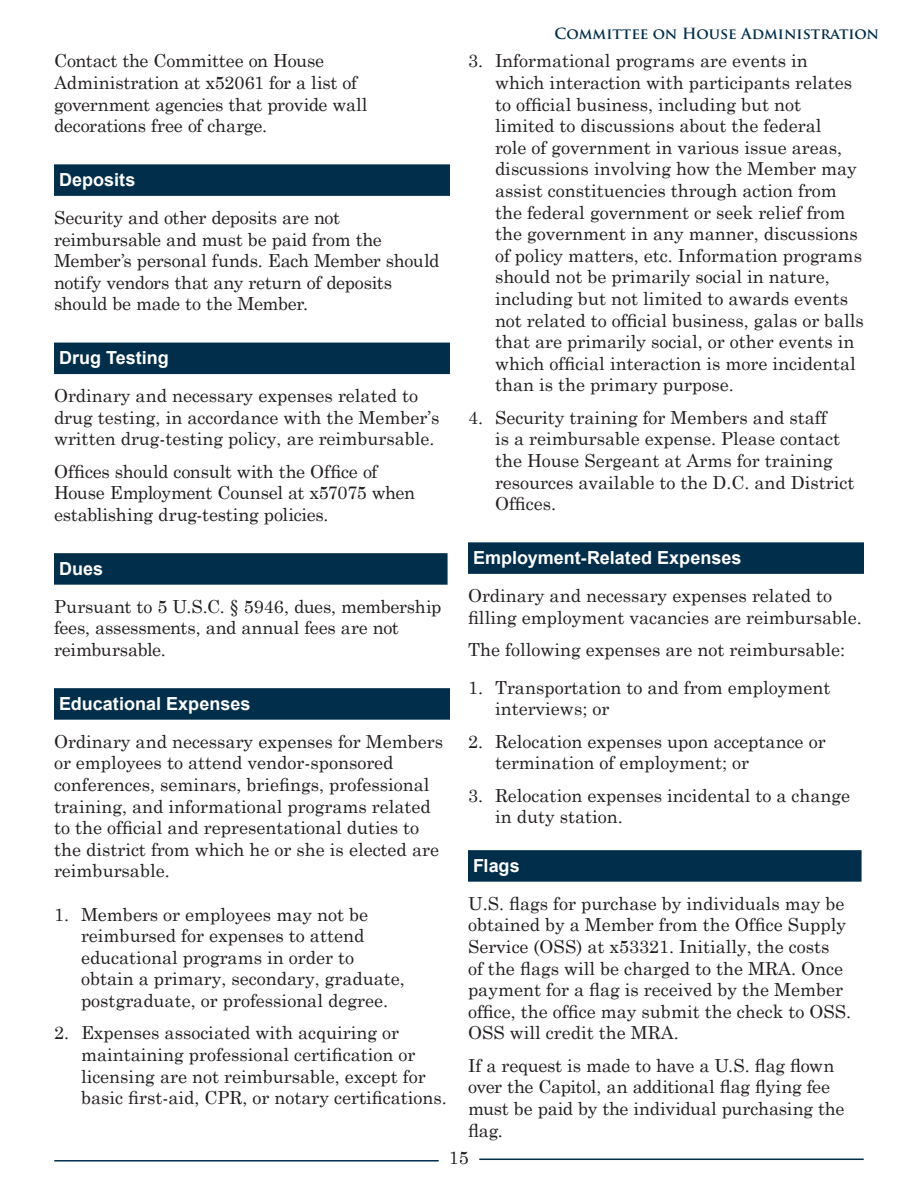
<style>
.page{position:relative;width:918px;height:1188px;background:#fff}
.page>*{position:absolute;margin:0;border:0;box-sizing:border-box;transform-origin:0 0}
.BODY_TEXT{font:18px/21.6px "Century Schoolbook";color:#231f20}
.BODY_TEXT-2{font:18px/21.6px "Century Schoolbook";letter-spacing:-.02em;color:#231f20}
._2_0_Subhead_Banner{font:700 18px "Arial";color:#fff}
.t1{font:700 15px "Trajan Pro";color:#002e4b}
</style>
<div class="page">
<hr style="left:54px;top:1160px;width:385px;height:2px;background:#002e4b">
<hr style="left:479px;top:1159px;width:385px;height:1px;background:#002e4b">
<div style="left:54px;top:164px;width:396px;height:32px;background:#002e4b"></div>
<div style="left:54px;top:343px;width:396px;height:31px;background:#002e4b"></div>
<div style="left:54px;top:553px;width:394px;height:32px;background:#002e4b"></div>
<div style="left:54px;top:688px;width:396px;height:32px;background:#002e4b"></div>
<div style="left:468px;top:542px;width:396px;height:32px;background:#002e4b"></div>
<div style="left:468px;top:850px;width:394px;height:32px;background:#002e4b"></div>
<p class="BODY_TEXT" style="left:54px;top:50px;width:315px">Contact the Committee on House Administration at x52061 for a list of government agencies that provide wall decorations free of charge.</p>
<p class="_2_0_Subhead_Banner" style="left:59px;top:168px;width:78px">Deposits</p>
<p class="BODY_TEXT-2" style="left:54px;top:206px;width:387px">Security and other deposits are not reimbursable and must be paid from the Member’s personal funds. Each Member should notify vendors that any return of deposits should be made to the Member.</p>
<p class="_2_0_Subhead_Banner" style="left:59px;top:346px;width:111px">Drug Testing</p>
<p class="BODY_TEXT" style="left:54px;top:384px;width:387px">Ordinary and necessary expenses related to drug testing, in accordance with the Member’s written drug-testing policy, are reimbursable.</p>
<p class="BODY_TEXT" style="left:54px;top:460px;width:363px">Offices should consult with the Office of<br>House Employment Counsel at x57075 when establishing drug-testing policies.</p>
<p class="_2_0_Subhead_Banner" style="left:59px;top:557px;width:46px">Dues</p>
<p class="BODY_TEXT" style="left:54px;top:595px;width:389px">Pursuant to 5 U.S.C. § 5946, dues, membership fees, assessments, and annual fees are not reimbursable.</p>
<p class="_2_0_Subhead_Banner" style="left:59px;top:692px;width:193px">Educational Expenses</p>
<p class="BODY_TEXT" style="left:54px;top:730px;width:391px">Ordinary and necessary expenses for Members or employees to attend vendor-sponsored conferences, seminars, briefings, professional training, and informational programs related to the official and representational duties to the district from which he or she is elected are reimbursable.</p>
<p class="BODY_TEXT" style="left:81px;top:903px;width:325px;text-indent:-27px">1. Members or employees may not be reimbursed for expenses to attend educational programs in order to obtain a primary, secondary, graduate, postgraduate, or professional degree.</p>
<p class="BODY_TEXT" style="left:81px;top:1022px;width:367px;text-indent:-27px">2. Expenses associated with acquiring or maintaining professional certification or licensing are not reimbursable, except for basic first-aid, CPR, or notary certifications.</p>
<p class="t1" style="left:554px;top:25px;width:326px">Committee on House Administration</p>
<p class="BODY_TEXT" style="left:495px;top:50px;width:370px;text-indent:-27px">3. Informational programs are events in<br>which interaction with participants relates to official business, including but not limited to discussions about the federal<br>role of government in various issue areas, discussions involving how the Member may assist constituencies through action from the federal government or seek relief from the government in any manner, discussions of policy matters, etc. Information programs should not be primarily social in nature, including but not limited to awards events not related to official business, galas or balls that are primarily social, or other events in which official interaction is more incidental than is the primary purpose.</p>
<p class="BODY_TEXT" style="left:495px;top:406px;width:361px;text-indent:-27px">4. Security training for Members and staff<br>is a reimbursable expense. Please contact the House Sergeant at Arms for training resources available to the D.C. and District Offices.</p>
<p class="_2_0_Subhead_Banner" style="left:473px;top:546px;width:270px">Employment-Related Expenses</p>
<p class="BODY_TEXT" style="left:468px;top:584px;width:395px">Ordinary and necessary expenses related to filling employment vacancies are reimbursable.</p>
<p class="BODY_TEXT" style="left:468px;top:638px;width:379px">The following expenses are not reimbursable:</p>
<p class="BODY_TEXT" style="left:495px;top:676px;width:337px;text-indent:-27px">1. Transportation to and from employment interviews; or</p>
<p class="BODY_TEXT" style="left:495px;top:730px;width:332px;text-indent:-27px">2. Relocation expenses upon acceptance or termination of employment; or</p>
<p class="BODY_TEXT" style="left:495px;top:784px;width:357px;text-indent:-27px">3. Relocation expenses incidental to a change in duty station.</p>
<p class="_2_0_Subhead_Banner" style="left:473px;top:854px;width:48px">Flags</p>
<p class="BODY_TEXT" style="left:468px;top:892px;width:385px">U.S. flags for purchase by individuals may be obtained by a Member from the Office Supply Service (OSS) at x53321. Initially, the costs<br>of the flags will be charged to the MRA. Once payment for a flag is received by the Member office, the office may submit the check to OSS.<br>OSS will credit the MRA.</p>
<p class="BODY_TEXT" style="left:468px;top:1054px;width:378px">If a request is made to have a U.S. flag flown over the Capitol, an additional flag flying fee must be paid by the individual purchasing the flag.</p>
<p class="BODY_TEXT" style="left:449px;top:1146px;width:22px">15</p>
</div>
